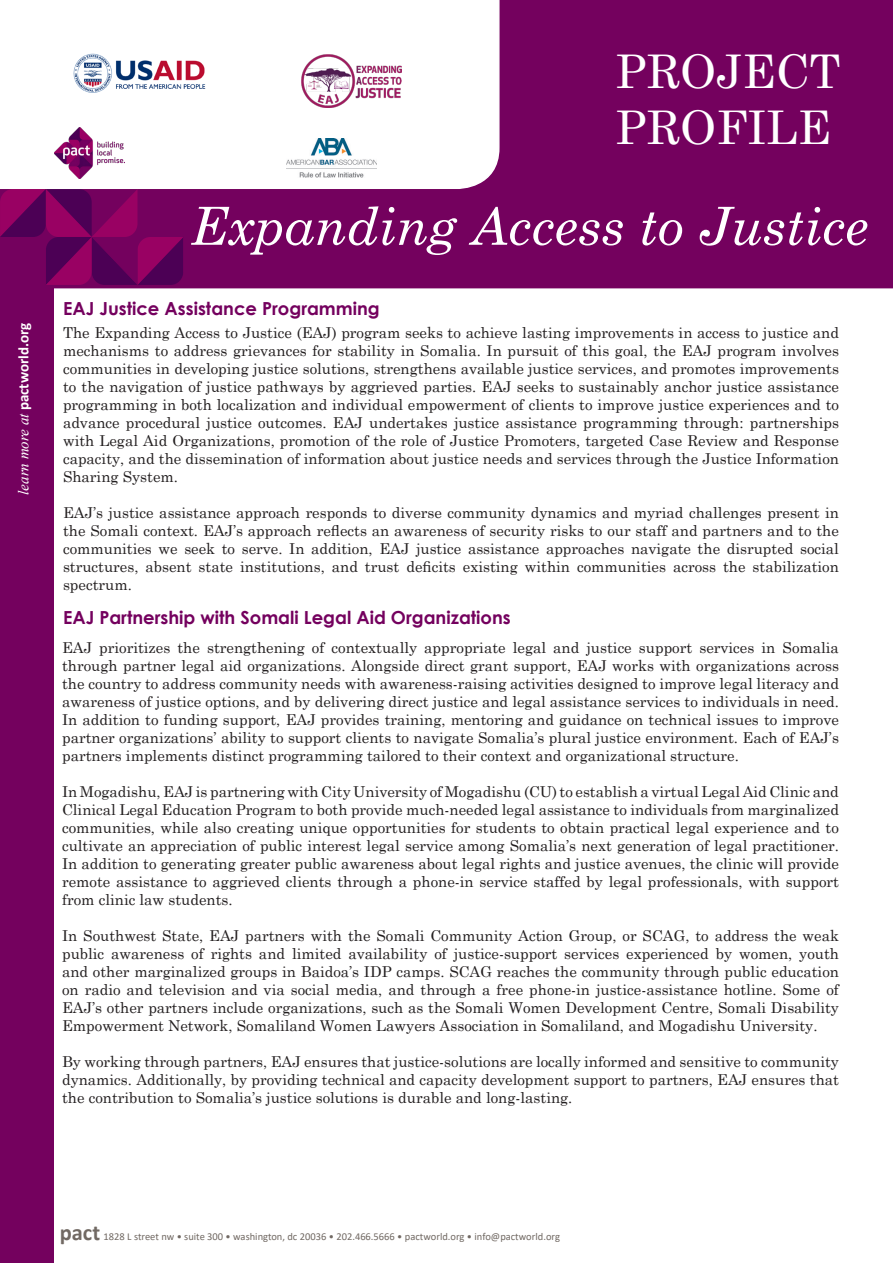
<style>
.page{position:relative;width:893px;height:1263px;background:#fff}
.page>*{position:absolute;margin:0;border:0;box-sizing:border-box;transform-origin:0 0}
.t1{font:italic 52.5px "Century Schoolbook";color:#fff}
.t2{font:46.5px/55.8px "Century Schoolbook";color:#fff}
.Blue_Heading{font:700 18px "Century Gothic";color:#74015e}
.t3{font:15px/18px "Century Schoolbook";color:#231f20;text-align:justify}
.t4{font:700 15px "Calibri";color:#fff}
.t5{font:10.5px "Calibri";color:#716963}
.s1{font-family:"Times New Roman";font-weight:400;font-style:italic}
.s2{font-weight:700;font-size:22.5px}
</style>
<div class="page">
<div style="left:0;top:0;width:893px;height:288px;background:#74015e"></div>
<svg style="left:0;top:189px;width:183px;height:96px"></svg>
<div style="left:0;top:0;width:499px;height:189px;background:#fff"></div>
<img style="left:54px;top:42px;width:168px;height:65px">
<img style="left:287px;top:139px;width:89px;height:39px">
<img style="left:278px;top:54px;width:124px;height:53px">
<img style="left:54px;top:127px;width:71px;height:52px">
<div style="left:0;top:288px;width:54px;height:975px;background:#74015e"></div>
<p class="t4" style="left:13px;top:495px;width:173px;rotate:-90deg"><span class="s1">learn more at</span> pactworld.org</p>
<p class="t2" style="left:616px;top:40px;width:226px">PROJECT<br>PROFILE</p>
<p class="t1" style="left:190px;top:186px;width:680px">Expanding Access to Justice</p>
<p class="Blue_Heading" style="left:63px;top:295px;width:318px">EAJ Justice Assistance Programming</p>
<p class="t3" style="left:63px;top:323px;width:777px">The Expanding Access to Justice (EAJ) program seeks to achieve lasting improvements in access to justice and mechanisms to address grievances for stability in Somalia. In pursuit of this goal, the EAJ program involves communities in developing justice solutions, strengthens available justice services, and promotes improvements to the navigation of justice pathways by aggrieved parties. EAJ seeks to sustainably anchor justice assistance programming in both localization and individual empowerment of clients to improve justice experiences and to advance procedural justice outcomes. EAJ undertakes justice assistance programming through: partnerships with Legal Aid Organizations, promotion of the role of Justice Promoters, targeted Case Review and Response capacity, and the dissemination of information about justice needs and services through the Justice Information Sharing System.</p>
<p class="t3" style="left:63px;top:503px;width:777px">EAJ’s justice assistance approach responds to diverse community dynamics and myriad challenges present in the Somali context. EAJ’s approach reflects an awareness of security risks to our staff and partners and to the communities we seek to serve. In addition, EAJ justice assistance approaches navigate the disrupted social structures, absent state institutions, and trust deficits existing within communities across the stabilization spectrum.</p>
<p class="Blue_Heading" style="left:63px;top:604px;width:449px">EAJ Partnership with Somali Legal Aid Organizations</p>
<p class="t3" style="left:62px;top:638px;width:778px">EAJ prioritizes the strengthening of contextually appropriate legal and justice support services in Somalia through partner legal aid organizations. Alongside direct grant support, EAJ works with organizations across the country to address community needs with awareness-raising activities designed to improve legal literacy and awareness of justice options, and by delivering direct justice and legal assistance services to individuals in need.<br>In addition to funding support, EAJ provides training, mentoring and guidance on technical issues to improve partner organizations’ ability to support clients to navigate Somalia’s plural justice environment. Each of EAJ’s partners implements distinct programming tailored to their context and organizational structure.</p>
<p class="t3" style="left:62px;top:782px;width:778px">In Mogadishu, EAJ is partnering with City University of Mogadishu (CU) to establish a virtual Legal Aid Clinic and Clinical Legal Education Program to both provide much-needed legal assistance to individuals from marginalized communities, while also creating unique opportunities for students to obtain practical legal experience and to cultivate an appreciation of public interest legal service among Somalia’s next generation of legal practitioner.<br>In addition to generating greater public awareness about legal rights and justice avenues, the clinic will provide remote assistance to aggrieved clients through a phone-in service staffed by legal professionals, with support from clinic law students.</p>
<p class="t3" style="left:62px;top:926px;width:778px">In Southwest State, EAJ partners with the Somali Community Action Group, or SCAG, to address the weak public awareness of rights and limited availability of justice-support services experienced by women, youth and other marginalized groups in Baidoa’s IDP camps. SCAG reaches the community through public education on radio and television and via social media, and through a free phone-in justice-assistance hotline. Some of EAJ’s other partners include organizations, such as the Somali Women Development Centre, Somali Disability Empowerment Network, Somaliland Women Lawyers Association in Somaliland, and Mogadishu University.</p>
<p class="t3" style="left:62px;top:1052px;width:778px">By working through partners, EAJ ensures that justice-solutions are locally informed and sensitive to community dynamics. Additionally, by providing technical and capacity development support to partners, EAJ ensures that the contribution to Somalia’s justice solutions is durable and long-lasting.</p>
<p class="t5" style="left:60px;top:1229px;width:502px"><span class="s2">pact</span> 1828 L street nw • suite 300 • washington, dc 20036 • 202.466.5666 • pactworld.org • info@pactworld.org</p>
</div>
